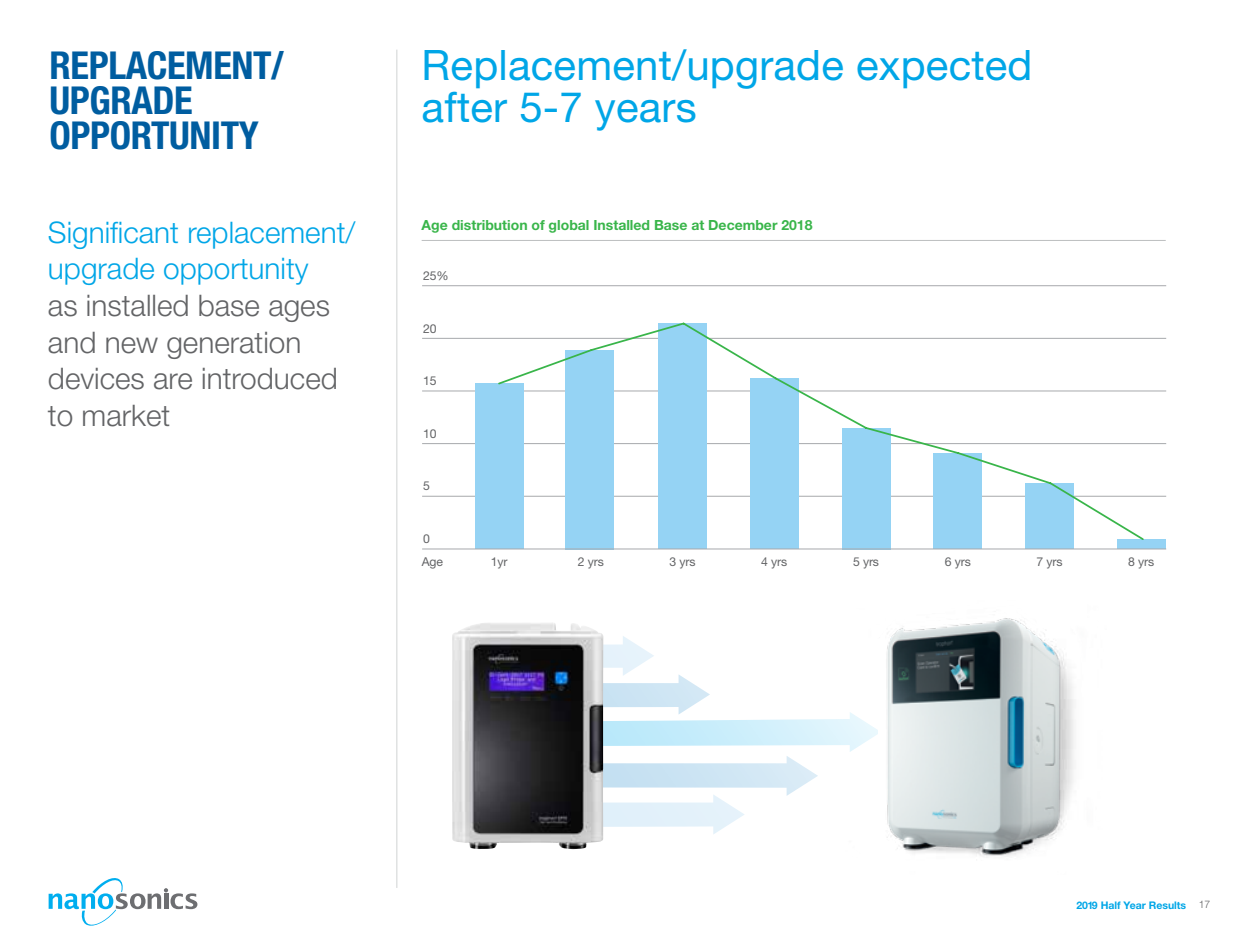
<style>
.page{position:relative;width:1260px;height:945px;background:#fff}
.page>*{position:absolute;margin:0;border:0;box-sizing:border-box;transform-origin:0 0}
.t1{font:42px/42px "Helvetica Neue";letter-spacing:.005em;color:#00a6e7}
.t2{font:700 condensed 38.5px/35px "Helvetica Neue";letter-spacing:-.01em;color:#005da0}
.t3{font:300 29.75px/36.8px "Helvetica Neue";color:#636466}
.t4{font:300 29.75px/36.8px "Helvetica Neue";color:#00a6e7}
.t5{font:700 14px "Helvetica Neue";color:#39b54a}
.t6{font:12.25px "Helvetica Neue";letter-spacing:-.01em;color:#636466}
.t7{font:700 10.5px "Helvetica Neue";color:#00a6e7}
.s1{font-weight:300;color:#636466}
</style>
<div class="page">
<svg style="left:49px;top:878px;width:148px;height:48px"></svg>
<hr style="left:396px;top:50px;width:1px;height:838px;background:#d1d3d4">
<svg style="left:603px;top:636px;width:242px;height:198px"></svg>
<img style="left:452px;top:623px;width:151px;height:226px">
<img style="left:845px;top:618px;width:229px;height:239px">
<hr style="left:422px;top:240px;width:744px;height:1px;background:#bcbec0">
<hr style="left:422px;top:443px;width:744px;height:1px;background:#a7a9ac">
<hr style="left:422px;top:338px;width:744px;height:1px;background:#a7a9ac">
<hr style="left:422px;top:391px;width:744px;height:1px;background:#a7a9ac">
<hr style="left:422px;top:496px;width:744px;height:1px;background:#a7a9ac">
<hr style="left:422px;top:285px;width:744px;height:1px;background:#a7a9ac">
<div style="left:1025px;top:483px;width:49px;height:66px;background:#95d3f4"></div>
<div style="left:1117px;top:539px;width:49px;height:10px;background:#95d3f4"></div>
<div style="left:475px;top:384px;width:48px;height:165px;background:#95d3f4"></div>
<div style="left:566px;top:350px;width:48px;height:199px;background:#95d3f4"></div>
<div style="left:658px;top:324px;width:49px;height:225px;background:#95d3f4"></div>
<div style="left:750px;top:378px;width:49px;height:171px;background:#95d3f4"></div>
<div style="left:842px;top:428px;width:48px;height:121px;background:#95d3f4"></div>
<div style="left:933px;top:453px;width:49px;height:96px;background:#95d3f4"></div>
<hr style="left:422px;top:549px;width:744px;height:1px;background:#a7a9ac">
<svg style="left:497px;top:322px;width:648px;height:220px"></svg>
<p class="t2" style="left:50px;top:48px;width:236px">REPLACEMENT/<br>UPGRADE<br>OPPORTUNITY</p>
<p class="t4" style="left:48px;top:213px;width:309px">Significant replacement/ upgrade opportunity</p>
<p class="t3" style="left:48px;top:286px;width:291px">as installed base ages and new generation devices are introduced to market</p>
<h1 class="t1" style="left:422px;top:43px;width:612px">Replacement/upgrade expected after 5-7 years</h1>
<p class="t5" style="left:422px;top:216px;width:392px">Age distribution of global Installed Base at December 2018</p>
<p class="t6" style="left:423px;top:269px;width:27px">25%</p>
<p class="t6" style="left:423px;top:321px;width:15px">20</p>
<p class="t6" style="left:423px;top:374px;width:15px">15</p>
<p class="t6" style="left:423px;top:426px;width:15px">10</p>
<p class="t6" style="left:423px;top:479px;width:8px">5</p>
<p class="t6" style="left:423px;top:531px;width:8px">0</p>
<p class="t6" style="left:422px;top:555px;width:23px">Age</p>
<p class="t6" style="left:578px;top:555px;width:28px">2 yrs</p>
<p class="t6" style="left:491px;top:555px;width:18px">1yr</p>
<p class="t6" style="left:670px;top:555px;width:28px">3 yrs</p>
<p class="t6" style="left:761px;top:555px;width:28px">4 yrs</p>
<p class="t6" style="left:853px;top:555px;width:28px">5 yrs</p>
<p class="t6" style="left:945px;top:555px;width:28px">6 yrs</p>
<p class="t6" style="left:1037px;top:555px;width:28px">7 yrs</p>
<p class="t6" style="left:1128px;top:555px;width:28px">8 yrs</p>
<p class="t7" style="left:1076px;top:899px;width:135px">2019 Half Year Results <span class="s1">17</span></p>
</div>
